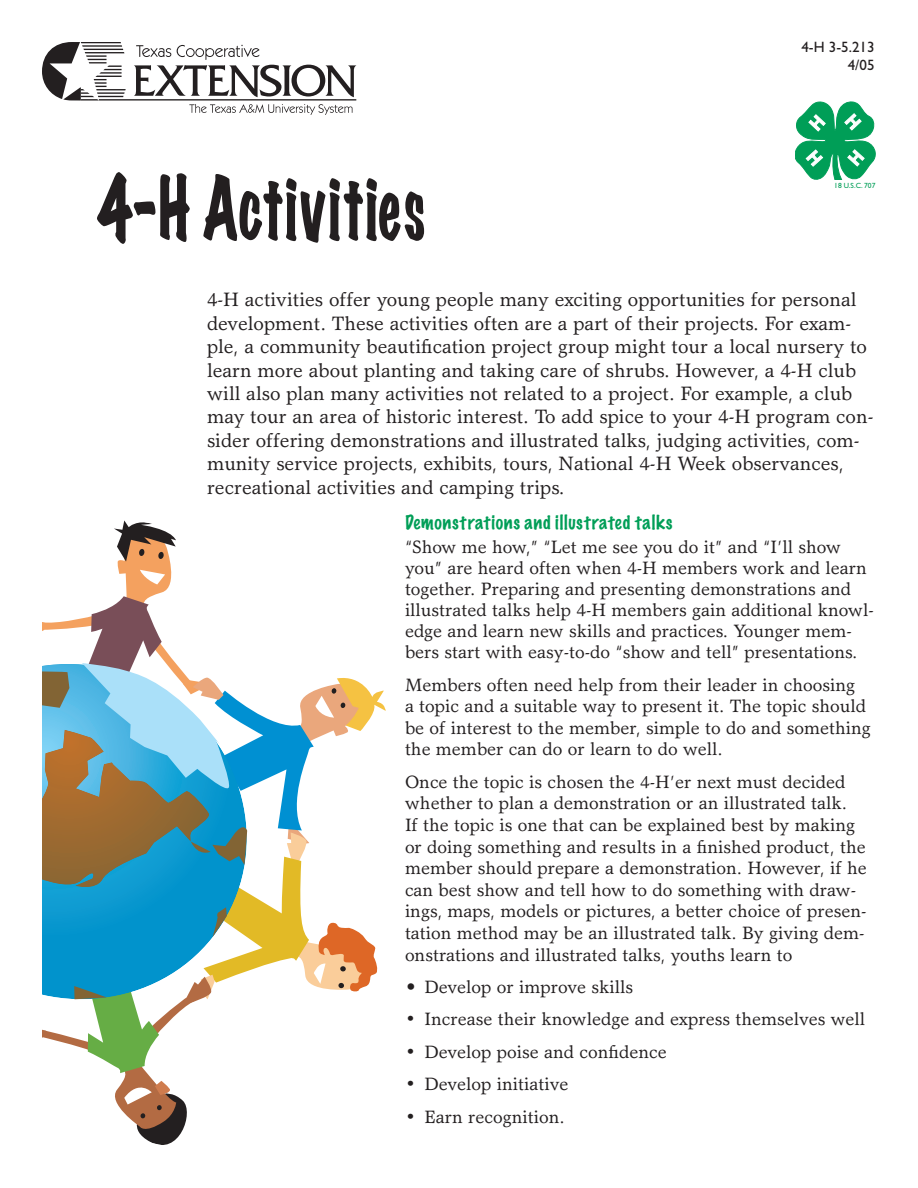
<style>
.page{position:relative;width:918px;height:1188px;background:#fff}
.page>*{position:absolute;margin:0;border:0;box-sizing:border-box;transform-origin:0 0}
.t1{font:expanded 78.75px "Marker Felt";letter-spacing:.03em;color:#231f20;scale:.67 1}
.t2{font:19.5px/23.4px "Garth Graphic";color:#231f20}
.t3{font:18px/21.6px "Garth Graphic";color:#231f20}
.t4{font:100 18px "Marker Felt";letter-spacing:.04em;color:#009e57}
.t5{font:15px/18px "Gill Sans";color:#231f20;text-align:right}
.t6{font:7.5px "Gill Sans";color:#009e57}
</style>
<div class="page">
<svg style="left:134px;top:45px;width:222px;height:52px"></svg>
<hr style="left:99px;top:99px;width:257px;height:2px;background:#231f20">
<hr style="left:97px;top:92px;width:28px;height:2px;background:#231f20">
<hr style="left:96px;top:89px;width:30px;height:1px;background:#231f20">
<svg style="left:42px;top:42px;width:82px;height:59px"></svg>
<svg style="left:189px;top:104px;width:163px;height:11px"></svg>
<svg style="left:42px;top:520px;width:344px;height:625px"></svg>
<svg style="left:795px;top:101px;width:81px;height:79px"></svg>
<h1 class="t1" style="left:98px;top:167px;width:491px">4-H Activities</h1>
<p class="t5" style="left:801px;top:38px;width:75px">4-H 3-5.213<br>4/05</p>
<p class="t6" style="left:834px;top:181px;width:43px">18 U.S.C. 707</p>
<p class="t2" style="left:207px;top:288px;width:668px">4-H activities offer young people many exciting opportunities for personal development. These activities often are a part of their projects. For exam&shy;ple, a community beautification project group might tour a local nursery to learn more about planting and taking care of shrubs. However, a 4-H club will also plan many activities not related to a project. For example, a club may tour an area of historic interest. To add spice to your 4-H program con&shy;sider offering demonstrations and illustrated talks, judging activities, com&shy;munity service projects, exhibits, tours, National 4-H Week observances, recreational activities and camping trips.</p>
<p class="t4" style="left:405px;top:513px;width:269px">Demonstrations and illustrated talks</p>
<p class="t3" style="left:405px;top:536px;width:470px;line-height:21.1px">“Show me how,” “Let me see you do it” and “I’ll show you” are heard often when 4-H members work and learn together. Preparing and presenting demonstrations and illustrated talks help 4-H members gain additional knowl&shy;edge and learn new skills and practices. Younger mem&shy;bers start with easy-to-do “show and tell” presentations.</p>
<p class="t3" style="left:405px;top:674px;width:467px">Members often need help from their leader in choosing<br>a topic and a suitable way to present it. The topic should be of interest to the member, simple to do and something the member can do or learn to do well.</p>
<p class="t3" style="left:405px;top:771px;width:463px">Once the topic is chosen the 4-H’er next must decided whether to plan a demonstration or an illustrated talk.<br>If the topic is one that can be explained best by making or doing something and results in a finished product, the member should prepare a demonstration. However, if he can best show and tell how to do something with draw&shy;ings, maps, models or pictures, a better choice of presen&shy;tation method may be an illustrated talk. By giving dem&shy;onstrations and illustrated talks, youths learn to</p>
<p class="t3" style="left:406px;top:976px;width:228px">• Develop or improve skills</p>
<p class="t3" style="left:406px;top:1008px;width:460px">• Increase their knowledge and express themselves well</p>
<p class="t3" style="left:406px;top:1041px;width:262px">• Develop poise and confidence</p>
<p class="t3" style="left:406px;top:1073px;width:163px">• Develop initiative</p>
<p class="t3" style="left:406px;top:1106px;width:160px">• Earn recognition.</p>
</div>
